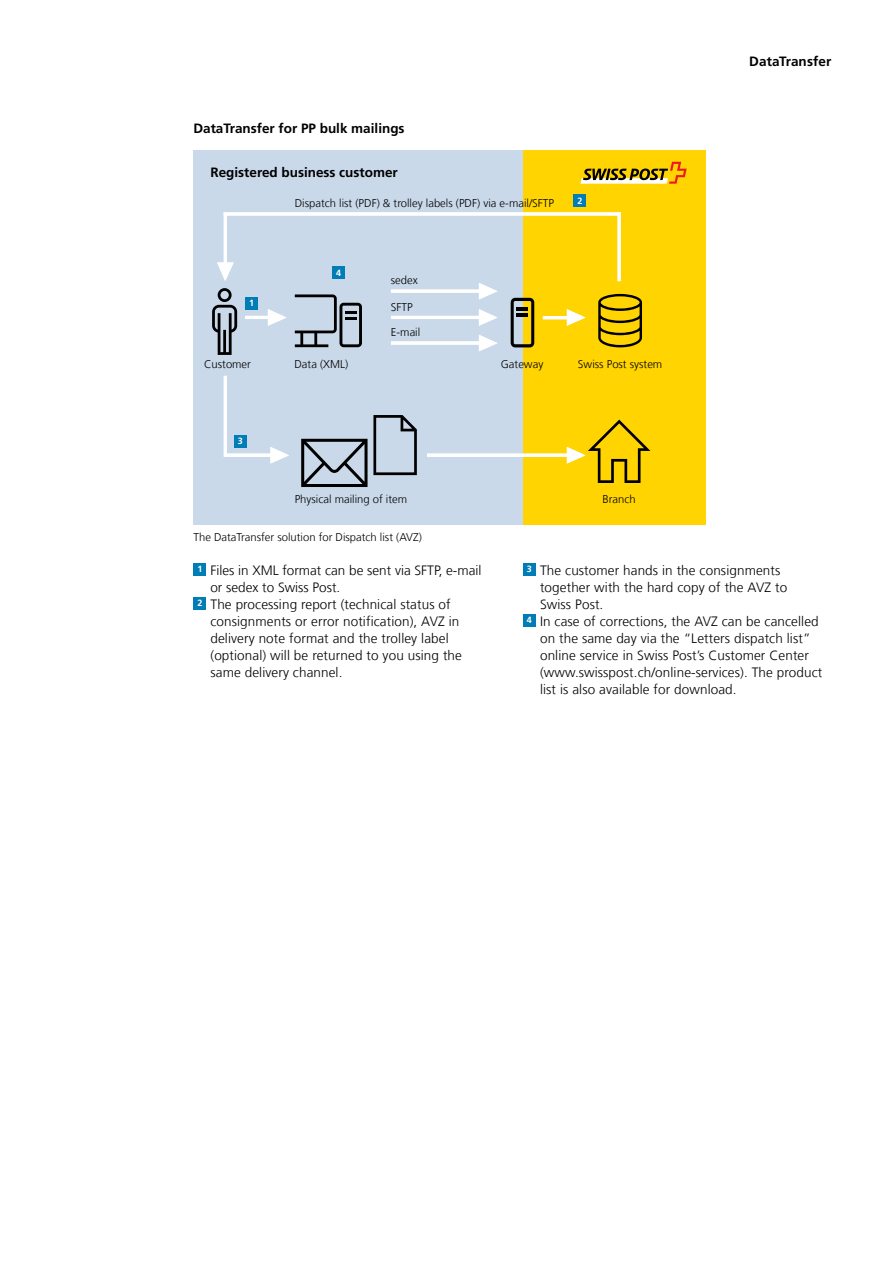
<style>
.page{position:relative;width:893px;height:1263px;background:#fff}
.page>*{position:absolute;margin:0;border:0;box-sizing:border-box;transform-origin:0 0}
.t1{font:300 13.5px/17px "Frutiger";letter-spacing:.01em;color:#000}
.t2{font:700 13.5px "Frutiger";color:#000}
.t3{font:300 11.25px "Frutiger";color:#000}
.t4{font:700 9px "Frutiger";color:#fff}
</style>
<div class="page">
<div style="left:193px;top:563px;width:13px;height:12px;background:#007cb6"></div>
<div style="left:193px;top:597px;width:13px;height:12px;background:#007cb6"></div>
<div style="left:523px;top:563px;width:13px;height:12px;background:#007cb6"></div>
<div style="left:523px;top:614px;width:13px;height:12px;background:#007cb6"></div>
<div style="left:193px;top:150px;width:513px;height:374px;background:#cad9ea"></div>
<div style="left:523px;top:150px;width:183px;height:374px;background:#ffd400"></div>
<svg style="left:217px;top:262px;width:17px;height:19px"></svg>
<hr style="left:224px;top:212px;width:3px;height:57px;background:#fff">
<svg style="left:270px;top:447px;width:19px;height:16px"></svg>
<hr style="left:225px;top:454px;width:49px;height:3px;background:#fff">
<hr style="left:427px;top:454px;width:143px;height:3px;background:#fff">
<hr style="left:224px;top:212px;width:397px;height:4px;background:#fff">
<hr style="left:618px;top:212px;width:3px;height:69px;background:#fff">
<hr style="left:224px;top:376px;width:3px;height:81px;background:#fff">
<div style="left:234px;top:435px;width:13px;height:13px;background:#007cb6"></div>
<div style="left:574px;top:194px;width:12px;height:13px;background:#007cb6"></div>
<svg style="left:268px;top:309px;width:19px;height:17px"></svg>
<svg style="left:567px;top:309px;width:18px;height:17px"></svg>
<hr style="left:543px;top:316px;width:28px;height:3px;background:#fff">
<svg style="left:391px;top:289px;width:88px;height:4px"></svg>
<hr style="left:391px;top:341px;width:94px;height:4px;background:#fff">
<svg style="left:479px;top:283px;width:19px;height:16px"></svg>
<hr style="left:391px;top:316px;width:94px;height:3px;background:#fff">
<svg style="left:479px;top:309px;width:19px;height:17px"></svg>
<svg style="left:479px;top:335px;width:19px;height:16px"></svg>
<div style="left:245px;top:297px;width:13px;height:13px;background:#007cb6"></div>
<hr style="left:245px;top:316px;width:29px;height:3px;background:#fff">
<div style="left:332px;top:266px;width:13px;height:13px;background:#007cb6"></div>
<svg style="left:212px;top:288px;width:25px;height:67px"></svg>
<svg style="left:295px;top:294px;width:67px;height:53px"></svg>
<svg style="left:511px;top:298px;width:23px;height:49px"></svg>
<svg style="left:598px;top:294px;width:44px;height:53px"></svg>
<svg style="left:301px;top:415px;width:116px;height:72px"></svg>
<svg style="left:567px;top:420px;width:83px;height:63px"></svg>
<svg style="left:580px;top:162px;width:107px;height:22px"></svg>
<h2 class="t2" style="left:193px;top:120px;width:213px">DataTransfer for PP bulk mailings</h2>
<p class="t2" style="left:210px;top:165px;width:189px">Registered business customer</p>
<p class="t3" style="left:295px;top:197px;width:261px">Dispatch list (PDF) &amp; trolley labels (PDF) via e-mail/SFTP</p>
<p class="t4" style="left:249px;top:298px;width:7px">1</p>
<p class="t4" style="left:336px;top:268px;width:7px">4</p>
<p class="t3" style="left:391px;top:274px;width:28px">sedex</p>
<p class="t3" style="left:391px;top:300px;width:23px">SFTP</p>
<p class="t3" style="left:391px;top:326px;width:31px">E-mail</p>
<p class="t4" style="left:577px;top:195px;width:7px">2</p>
<p class="t3" style="left:204px;top:358px;width:48px">Customer</p>
<p class="t3" style="left:294px;top:358px;width:55px">Data (XML)</p>
<p class="t4" style="left:238px;top:436px;width:7px">3</p>
<p class="t3" style="left:295px;top:492px;width:114px">Physical mailing of item</p>
<p class="t3" style="left:193px;top:531px;width:230px">The DataTransfer solution for Dispatch list (AVZ)</p>
<p class="t3" style="left:501px;top:358px;width:44px">Gateway</p>
<p class="t3" style="left:578px;top:358px;width:86px">Swiss Post system</p>
<p class="t3" style="left:603px;top:492px;width:35px">Branch</p>
<p class="t2" style="left:749px;top:53px;width:84px">DataTransfer</p>
<p class="t1" style="left:210px;top:562px;width:272px;text-indent:-13px"><sup>1</sup> Files in XML format can be sent via SFTP, e-mail or sedex to Swiss Post.</p>
<p class="t1" style="left:210px;top:596px;width:253px;text-indent:-13px"><sup>2</sup> The processing report (technical status of consignments or error notification), AVZ in delivery note format and the trolley label (optional) will be returned to you using the same delivery channel.</p>
<p class="t1" style="left:540px;top:562px;width:249px;text-indent:-13px"><sup>3</sup> The customer hands in the consignments together with the hard copy of the AVZ to<br>Swiss Post.</p>
<p class="t1" style="left:540px;top:613px;width:284px;text-indent:-13px"><sup>4</sup> In case of corrections, the AVZ can be cancelled on the same day via the “Letters dispatch list” online service in Swiss Post’s Customer Center (www.swisspost.ch/online-services). The product list is also available for download.</p>
</div>
